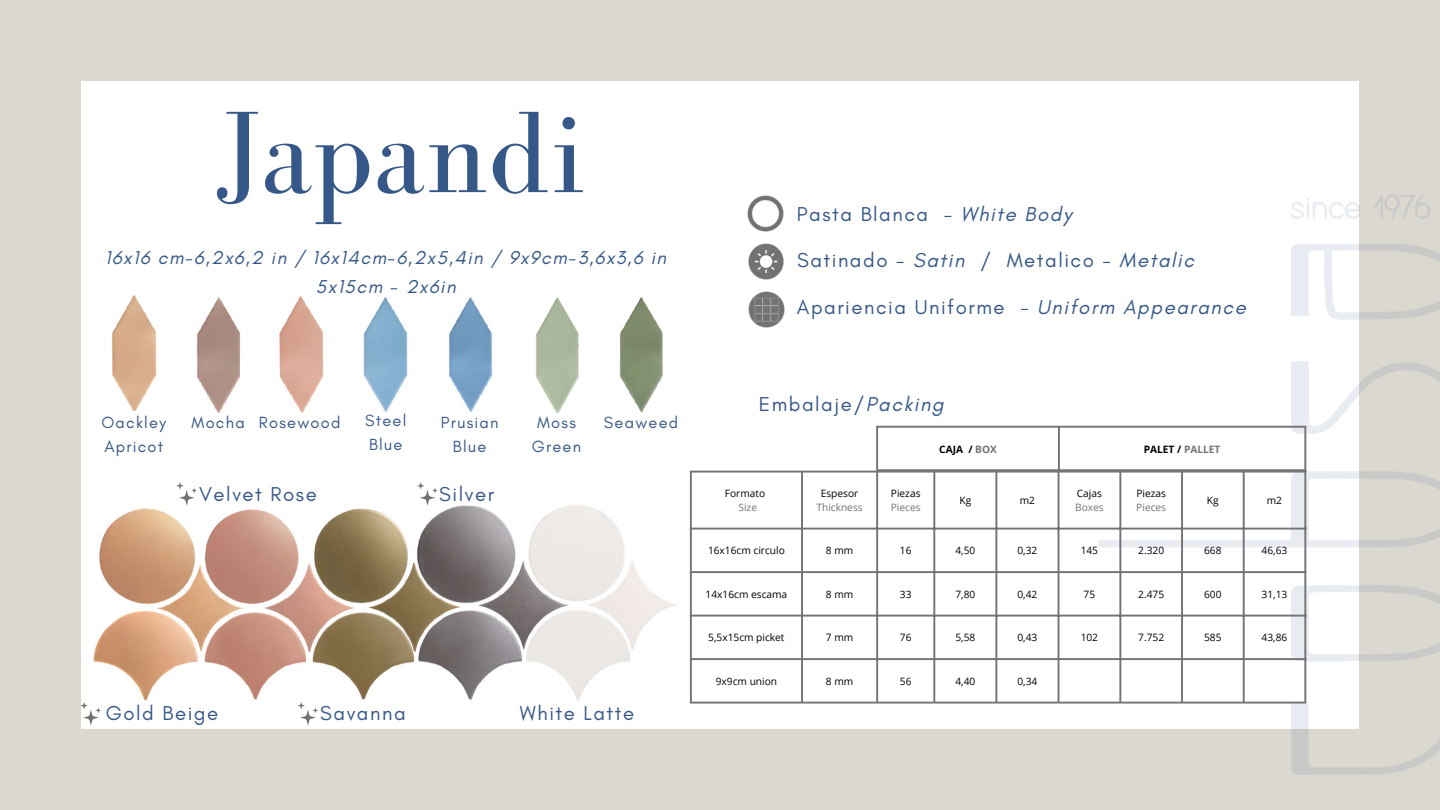
<style>
.page{position:relative;width:1440px;height:810px;background:#dbd8d0}
.page>*{position:absolute;margin:0;border:0;box-sizing:border-box;transform-origin:0 0}
.t1{font:119.4px "Bodoni FLF";color:#365888}
.t2{font:20.4px "Glacial Indifference";letter-spacing:.075em;color:#365888}
.t3{font:italic 19px/28.5px "Glacial Indifference";letter-spacing:.075em;color:#365888;text-align:center}
.t4{font:16.4px/24px "Glacial Indifference";letter-spacing:.075em;color:#365888}
.t5{font:10.2px "Open Sans";color:#000}
.t6{font:10.2px "Open Sans";color:#737373}
.t7{font:700 10.2px "Open Sans";color:#000}
.s1{font-style:italic}
.s2{color:#737373}
</style>
<div class="page">
<div style="left:81px;top:81px;width:1278px;height:648px;background:#fff"></div>
<img style="left:1099px;top:195px;width:341px;height:580px">
<img style="left:747px;top:195px;width:37px;height:37px">
<img style="left:748px;top:243px;width:37px;height:85px">
<hr style="left:690px;top:473px;width:2px;height:229px;background:#737373">
<hr style="left:801px;top:473px;width:2px;height:229px;background:#737373">
<hr style="left:876px;top:473px;width:2px;height:229px;background:#737373">
<hr style="left:933px;top:473px;width:2px;height:229px;background:#737373">
<hr style="left:995px;top:473px;width:2px;height:229px;background:#737373">
<hr style="left:1058px;top:473px;width:1px;height:229px;background:#737373">
<hr style="left:1119px;top:473px;width:2px;height:229px;background:#737373">
<hr style="left:1181px;top:473px;width:2px;height:229px;background:#737373">
<hr style="left:1243px;top:473px;width:2px;height:229px;background:#737373">
<hr style="left:1304px;top:473px;width:2px;height:229px;background:#737373">
<hr style="left:690px;top:471px;width:616px;height:2px;background:#737373">
<hr style="left:690px;top:528px;width:616px;height:2px;background:#737373">
<hr style="left:690px;top:571px;width:616px;height:2px;background:#737373">
<hr style="left:690px;top:615px;width:616px;height:2px;background:#737373">
<hr style="left:690px;top:658px;width:616px;height:2px;background:#737373">
<hr style="left:690px;top:702px;width:616px;height:2px;background:#737373">
<hr style="left:876px;top:428px;width:2px;height:41px;background:#737373">
<hr style="left:1058px;top:428px;width:2px;height:41px;background:#737373">
<hr style="left:1304px;top:428px;width:2px;height:41px;background:#737373">
<hr style="left:876px;top:426px;width:430px;height:2px;background:#737373">
<hr style="left:876px;top:469px;width:430px;height:2px;background:#737373">
<svg style="left:80px;top:702px;width:21px;height:24px"></svg>
<img style="left:99px;top:508px;width:200px;height:96px">
<img style="left:314px;top:508px;width:94px;height:96px">
<img style="left:417px;top:505px;width:99px;height:99px">
<img style="left:90px;top:611px;width:325px;height:92px">
<img style="left:418px;top:610px;width:103px;height:90px">
<img style="left:367px;top:560px;width:95px;height:96px">
<img style="left:476px;top:557px;width:50px;height:95px">
<img style="left:261px;top:560px;width:96px;height:96px">
<img style="left:152px;top:561px;width:96px;height:95px">
<svg style="left:176px;top:482px;width:21px;height:24px"></svg>
<img style="left:196px;top:297px;width:45px;height:115px">
<img style="left:112px;top:295px;width:45px;height:116px">
<img style="left:536px;top:297px;width:43px;height:115px">
<img style="left:279px;top:297px;width:45px;height:115px">
<img style="left:448px;top:297px;width:45px;height:115px">
<img style="left:363px;top:297px;width:45px;height:115px">
<img style="left:619px;top:297px;width:44px;height:115px">
<img style="left:521px;top:606px;width:109px;height:94px">
<img style="left:526px;top:505px;width:99px;height:102px">
<img style="left:583px;top:556px;width:93px;height:97px">
<svg style="left:297px;top:702px;width:21px;height:23px"></svg>
<svg style="left:417px;top:482px;width:21px;height:24px"></svg>
<h1 class="t1" style="left:215px;top:88px;width:372px">Japandi</h1>
<h3 class="t3" style="left:105px;top:243px;width:562px">16x16 cm-6,2x6,2 in / 16x14cm-6,2x5,4in / 9x9cm-3,6x3,6 in<br>5x15cm - 2x6in</h3>
<h2 class="t2" style="left:797px;top:202px;width:276px">Pasta Blanca - <span class="s1">White Body</span></h2>
<h2 class="t2" style="left:797px;top:248px;width:399px">Satinado - <span class="s1">Satin</span> / Metalico - <span class="s1">Metalic</span></h2>
<h2 class="t2" style="left:797px;top:295px;width:450px">Apariencia Uniforme - <span class="s1">Uniform Appearance</span></h2>
<h3 class="t4" style="left:101px;top:410px;width:66px">Oackley<br>Apricot</h3>
<h3 class="t4" style="left:192px;top:410px;width:150px">Mocha Rosewood</h3>
<h3 class="t4" style="left:365px;top:408px;width:43px">Steel<br>Blue</h3>
<h3 class="t4" style="left:441px;top:410px;width:59px;text-align:center">Prusian<br>Blue</h3>
<h3 class="t4" style="left:532px;top:410px;width:51px;text-align:center">Moss<br>Green</h3>
<h3 class="t4" style="left:604px;top:410px;width:76px">Seaweed</h3>
<h2 class="t2" style="left:199px;top:481px;width:119px">Velvet Rose</h2>
<h2 class="t2" style="left:439px;top:481px;width:56px">Silver</h2>
<h2 class="t2" style="left:106px;top:701px;width:114px">Gold Beige</h2>
<h2 class="t2" style="left:320px;top:701px;width:87px">Savanna</h2>
<h2 class="t2" style="left:520px;top:701px;width:116px">White Latte</h2>
<h2 class="t2" style="left:759px;top:392px;width:186px">Embalaje/<span class="s1">Packing</span></h2>
<p class="t5" style="left:725px;top:486px;width:42px">Formato</p>
<p class="t6" style="left:738px;top:500px;width:20px">Size</p>
<p class="t5" style="left:821px;top:486px;width:39px">Espesor</p>
<p class="t6" style="left:816px;top:500px;width:48px">Thickness</p>
<p class="t5" style="left:891px;top:486px;width:31px">Piezas</p>
<p class="t6" style="left:891px;top:500px;width:31px">Pieces</p>
<p class="t7" style="left:939px;top:442px;width:59px">CAJA / <span class="s2">BOX</span></p>
<p class="t7" style="left:1144px;top:442px;width:78px">PALET / <span class="s2">PALLET</span></p>
<p class="t5" style="left:959px;top:493px;width:13px">Kg</p>
<p class="t5" style="left:1020px;top:493px;width:17px">m2</p>
<p class="t5" style="left:1077px;top:486px;width:27px">Cajas</p>
<p class="t6" style="left:1075px;top:500px;width:30px">Boxes</p>
<p class="t5" style="left:1136px;top:486px;width:31px">Piezas</p>
<p class="t6" style="left:1136px;top:500px;width:31px">Pieces</p>
<p class="t5" style="left:1207px;top:493px;width:13px">Kg</p>
<p class="t5" style="left:1267px;top:493px;width:17px">m2</p>
<p class="t5" style="left:708px;top:543px;width:78px">16x16cm circulo</p>
<p class="t5" style="left:826px;top:543px;width:29px">8 mm</p>
<p class="t5" style="left:900px;top:543px;width:13px">16</p>
<p class="t5" style="left:955px;top:543px;width:21px">4,50</p>
<p class="t5" style="left:1017px;top:543px;width:21px">0,32</p>
<p class="t5" style="left:1081px;top:543px;width:19px">145</p>
<p class="t5" style="left:1138px;top:543px;width:27px">2.320</p>
<p class="t5" style="left:1204px;top:543px;width:19px">668</p>
<p class="t5" style="left:1262px;top:543px;width:27px">46,63</p>
<p class="t5" style="left:706px;top:587px;width:83px">14x16cm escama</p>
<p class="t5" style="left:826px;top:587px;width:29px">8 mm</p>
<p class="t5" style="left:900px;top:587px;width:13px">33</p>
<p class="t5" style="left:955px;top:587px;width:21px">7,80</p>
<p class="t5" style="left:1017px;top:587px;width:21px">0,42</p>
<p class="t5" style="left:1084px;top:587px;width:13px">75</p>
<p class="t5" style="left:1138px;top:587px;width:27px">2.475</p>
<p class="t5" style="left:1204px;top:587px;width:19px">600</p>
<p class="t5" style="left:1262px;top:587px;width:27px">31,13</p>
<p class="t5" style="left:708px;top:630px;width:78px">5,5x15cm picket</p>
<p class="t5" style="left:826px;top:630px;width:29px">7 mm</p>
<p class="t5" style="left:900px;top:630px;width:13px">76</p>
<p class="t5" style="left:955px;top:630px;width:21px">5,58</p>
<p class="t5" style="left:1017px;top:630px;width:21px">0,43</p>
<p class="t5" style="left:1081px;top:630px;width:19px">102</p>
<p class="t5" style="left:1138px;top:630px;width:27px">7.752</p>
<p class="t5" style="left:1204px;top:630px;width:19px">585</p>
<p class="t5" style="left:1262px;top:630px;width:27px">43,86</p>
<p class="t5" style="left:716px;top:674px;width:63px">9x9cm union</p>
<p class="t5" style="left:826px;top:674px;width:29px">8 mm</p>
<p class="t5" style="left:900px;top:674px;width:13px">56</p>
<p class="t5" style="left:955px;top:674px;width:21px">4,40</p>
<p class="t5" style="left:1017px;top:674px;width:21px">0,34</p>
</div>
